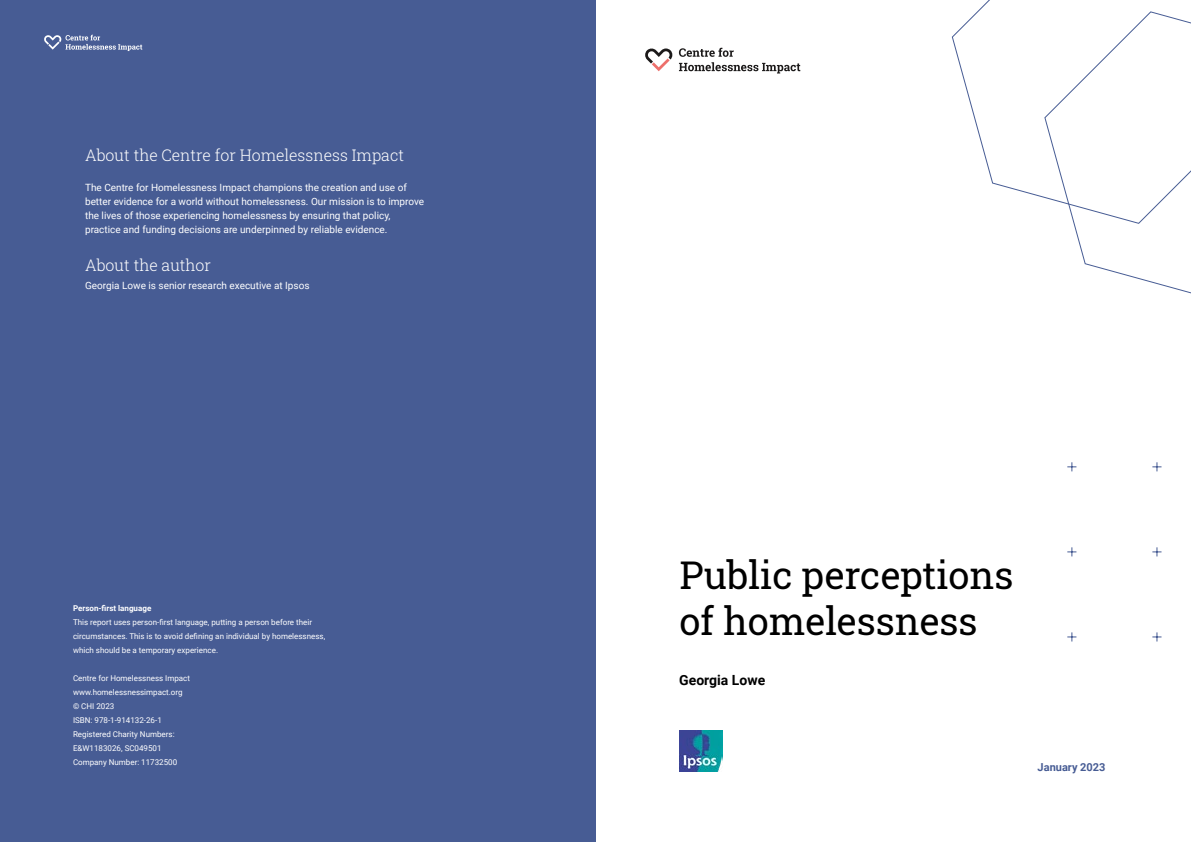
<style>
.page{position:relative;width:1191px;height:842px;background:#fff}
.page>*{position:absolute;margin:0;border:0;box-sizing:border-box;transform-origin:0 0}
.t1{font:38.2px/45.8px "Roboto Slab";color:#000}
.t2{font:300 16px "Roboto Slab";color:#fff}
.t3{font:700 14px "Roboto";color:#000}
.t4{font:700 11px "Roboto";color:#475c94}
.t5{font:10px/14px "Roboto";color:#fff}
.t6{font:8px/14px "Roboto";color:#fff}
.t7{font:700 8px "Roboto";color:#fff}
</style>
<div class="page">
<div style="left:0;top:0;width:595px;height:842px;background:#475c94"></div>
<svg style="left:679px;top:48px;width:121px;height:26px"></svg>
<svg style="left:645px;top:48px;width:28px;height:23px"></svg>
<svg style="left:1067px;top:462px;width:9px;height:9px"></svg>
<svg style="left:1067px;top:547px;width:9px;height:9px"></svg>
<svg style="left:1067px;top:632px;width:9px;height:9px"></svg>
<svg style="left:1152px;top:462px;width:9px;height:9px"></svg>
<svg style="left:1152px;top:547px;width:9px;height:9px"></svg>
<svg style="left:1152px;top:632px;width:9px;height:9px"></svg>
<svg style="left:951px;top:0;width:92px;height:198px"></svg>
<svg style="left:1043px;top:11px;width:148px;height:283px"></svg>
<img style="left:679px;top:730px;width:44px;height:41px">
<svg style="left:44px;top:35px;width:98px;height:16px"></svg>
<h2 class="t2" style="left:85px;top:145px;width:320px">About the Centre for Homelessness Impact</h2>
<p class="t5" style="left:85px;top:180px;width:340px">The Centre for Homelessness Impact champions the creation and use of better evidence for a world without homelessness. Our mission is to improve the lives of those experiencing homelessness by ensuring that policy, practice and funding decisions are underpinned by reliable evidence.</p>
<h2 class="t2" style="left:85px;top:255px;width:127px">About the author</h2>
<p class="t5" style="left:85px;top:278px;width:226px">Georgia Lowe is senior research executive at Ipsos</p>
<p class="t7" style="left:73px;top:603px;width:80px">Person-first language</p>
<p class="t6" style="left:73px;top:615px;width:254px">This report uses person-first language, putting a person before their circumstances. This is to avoid defining an individual by homelessness, which should be a temporary experience.</p>
<p class="t6" style="left:73px;top:671px;width:119px">Centre for Homelessness Impact www.homelessnessimpact.org © CHI 2023<br>ISBN: 978-1-914132-26-1<br>Registered Charity Numbers:<br>E&amp;W1183026, SC049501<br>Company Number: 11732500</p>
<h1 class="t1" style="left:679px;top:551px;width:335px">Public perceptions of homelessness</h1>
<h3 class="t3" style="left:679px;top:670px;width:88px">Georgia Lowe</h3>
<h3 class="t4" style="left:1037px;top:759px;width:69px">January 2023</h3>
</div>
